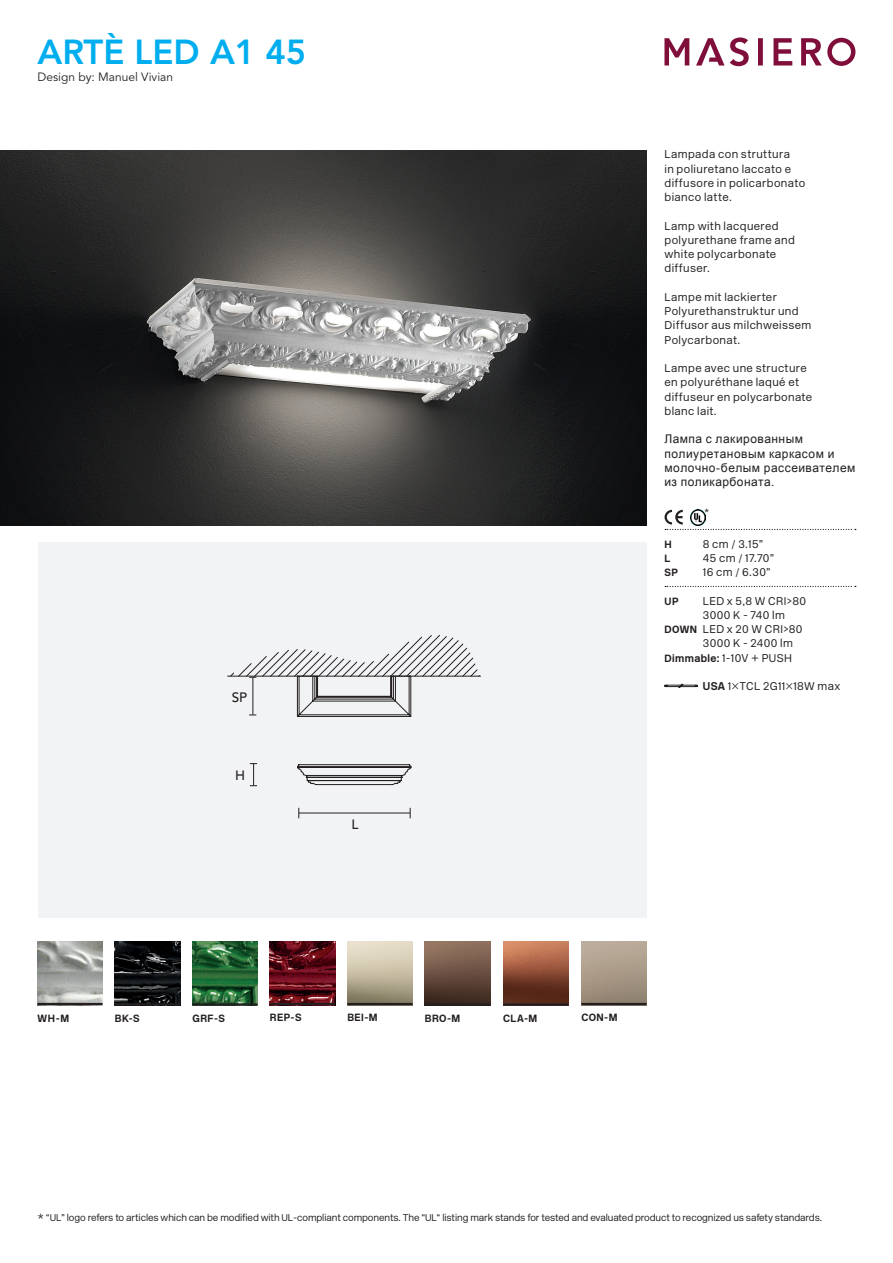
<style>
.page{position:relative;width:893px;height:1263px;background:#fff}
.page>*{position:absolute;margin:0;border:0;box-sizing:border-box;transform-origin:0 0}
.t1{font:800 34.5px "Avenir LT Std";color:#00aeef}
.t2{font:500 13.5px "Avenir LT Std";color:#231f20}
.t3{font:12px/14.2px "Arial";letter-spacing:.04em;color:#231f20}
.t4{font:12px "Avenir LT Std";color:#231f20}
.t5{font:300 11.25px/14.2px "New Rail Alphabet";letter-spacing:.035em;color:#231f20}
.t6{font:700 10.5px "New Rail Alphabet";letter-spacing:.045em;color:#231f20}
.t7{font:10.5px "Avenir LT Std";color:#231f20}
.t8{font:300 9.75px "New Rail Alphabet";letter-spacing:-.01em;color:#231f20}
.s1{font-weight:700;font-size:10.5px}
.s2{font-weight:700}
.s3{font-size:10.5px}
</style>
<div class="page">
<svg style="left:664px;top:38px;width:191px;height:28px"></svg>
<img style="left:115px;top:942px;width:65px;height:61px">
<hr style="left:115px;top:1003px;width:65px;height:2px;background:#231f20">
<img style="left:38px;top:941px;width:65px;height:62px">
<hr style="left:38px;top:1003px;width:65px;height:2px;background:#231f20">
<img style="left:192px;top:942px;width:66px;height:61px">
<hr style="left:192px;top:1003px;width:66px;height:3px;background:#231f20">
<img style="left:270px;top:941px;width:65px;height:62px">
<hr style="left:270px;top:1003px;width:65px;height:2px;background:#231f20">
<img style="left:347px;top:941px;width:65px;height:62px">
<img style="left:425px;top:942px;width:65px;height:61px">
<img style="left:503px;top:942px;width:65px;height:61px">
<img style="left:581px;top:941px;width:65px;height:62px">
<hr style="left:347px;top:1003px;width:65px;height:2px;background:#231f20">
<hr style="left:425px;top:1003px;width:65px;height:3px;background:#231f20">
<hr style="left:503px;top:1003px;width:65px;height:3px;background:#231f20">
<hr style="left:581px;top:1003px;width:65px;height:2px;background:#231f20">
<img style="left:0;top:150px;width:646px;height:375px">
<div style="left:38px;top:542px;width:608px;height:375px;background:#f2f3f4"></div>
<hr style="left:299px;top:813px;width:111px;height:1px;background:#231f20">
<hr style="left:228px;top:676px;width:253px;height:1px;background:#231f20">
<svg style="left:230px;top:635px;width:250px;height:151px"></svg>
<svg style="left:664px;top:510px;width:192px;height:20px"></svg>
<svg style="left:665px;top:586px;width:191px;height:1px"></svg>
<svg style="left:664px;top:684px;width:34px;height:4px"></svg>
<h1 class="t1" style="left:38px;top:31px;width:270px">ARTÈ LED A1 45</h1>
<p class="t4" style="left:37px;top:70px;width:137px">Design by: Manuel Vivian</p>
<p class="t2" style="left:232px;top:689px;width:17px">SP</p>
<p class="t2" style="left:235px;top:767px;width:12px">H</p>
<p class="t2" style="left:351px;top:816px;width:9px">L</p>
<p class="t5" style="left:664px;top:147px;width:142px">Lampada con struttura<br>in poliuretano laccato e diffusore in policarbonato bianco latte.</p>
<p class="t5" style="left:664px;top:218px;width:132px">Lamp with lacquered polyurethane frame and white polycarbonate diffuser.</p>
<p class="t5" style="left:664px;top:290px;width:148px">Lampe mit lackierter<br>Polyurethanstruktur und<br>Diffusor aus milchweissem<br>Polycarbonat.</p>
<p class="t5" style="left:664px;top:361px;width:149px">Lampe avec une structure en polyuréthane laqué et diffuseur en polycarbonate blanc lait.</p>
<p class="t3" style="left:664px;top:432px;width:192px">Лампа с лакированным полиуретановым каркасом и молочно-белым рассеивателем из поликарбоната.</p>
<p class="t7" style="left:704px;top:506px;width:6px">*</p>
<p class="t6" style="left:664px;top:537px;width:9px">H</p>
<p class="t5" style="left:703px;top:536px;width:62px">8 cm / 3.15”</p>
<p class="t6" style="left:664px;top:551px;width:8px">L</p>
<p class="t5" style="left:703px;top:551px;width:73px">45 cm / 17.70”</p>
<p class="t6" style="left:664px;top:565px;width:15px">SP</p>
<p class="t5" style="left:703px;top:565px;width:70px">16 cm / 6.30”</p>
<p class="t6" style="left:664px;top:594px;width:15px">UP</p>
<p class="t5" style="left:703px;top:593px;width:105px">LED x 5,8 W CRI&gt;80</p>
<p class="t5" style="left:703px;top:608px;width:84px">3000 K - 740 lm</p>
<p class="t5" style="left:664px;top:622px;width:140px"><span class="s1">DOWN</span> LED x 20 W CRI&gt;80</p>
<p class="t5" style="left:703px;top:636px;width:92px">3000 K - 2400 lm</p>
<p class="t5" style="left:664px;top:650px;width:129px"><span class="s1">Dimmable:</span> 1-10V + PUSH</p>
<p class="t5" style="left:703px;top:679px;width:139px"><span class="s2">USA</span> 1×TCL 2G11×18W max</p>
<p class="t6" style="left:38px;top:1011px;width:33px">WH-M</p>
<p class="t6" style="left:115px;top:1011px;width:26px">BK-S</p>
<p class="t6" style="left:192px;top:1011px;width:34px">GRF-S</p>
<p class="t6" style="left:270px;top:1011px;width:33px">REP-S</p>
<p class="t6" style="left:347px;top:1011px;width:32px">BEI-M</p>
<p class="t6" style="left:425px;top:1011px;width:37px">BRO-M</p>
<p class="t6" style="left:503px;top:1011px;width:36px">CLA-M</p>
<p class="t6" style="left:581px;top:1011px;width:38px">CON-M</p>
<p class="t8" style="left:38px;top:1211px;width:786px"><span class="s3">*</span> “UL” logo refers to articles which can be modified with UL-compliant components. The “UL“ listing mark stands for tested and evaluated product to recognized us safety standards.</p>
</div>
